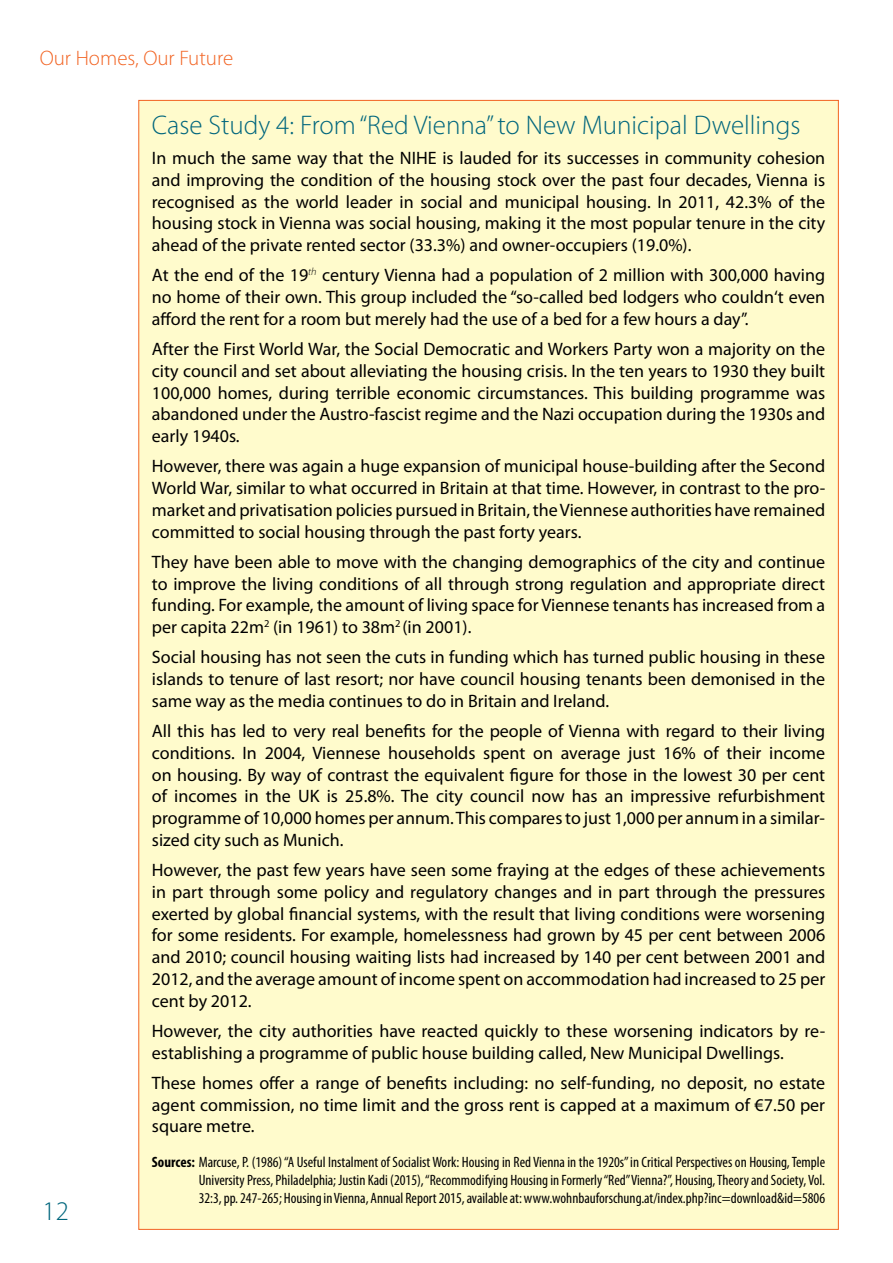
<style>
.page{position:relative;width:893px;height:1263px;background:#fff}
.page>*{position:absolute;margin:0;border:0;box-sizing:border-box;transform-origin:0 0}
.t1{font:300 27px "Myriad Pro";color:#00667d}
.t2{font:300 21px "Myriad Pro";color:#f26322}
.t3{font:18px/21.8px "Myriad Pro";color:#000;text-align:justify}
.t4{font:condensed 15px/18px "Myriad Pro";color:#000;text-align:justify}
.s1{font-weight:700}
</style>
<div class="page">
<div style="left:139px;top:100px;width:699px;height:1129px;background:#fffbcc"></div>
<p class="t2" style="left:40px;top:45px;width:195px">Our Homes, Our Future</p>
<h1 class="t1" style="left:43px;top:1195px;width:28px">12</h1>
<h1 class="t1" style="left:152px;top:109px;width:650px">Case Study 4: From “Red Vienna” to New Municipal Dwellings</h1>
<p class="t3" style="left:152px;top:147px;width:675px">In much the same way that the NIHE is lauded for its successes in community cohesion and improving the condition of the housing stock over the past four decades, Vienna is recognised as the world leader in social and municipal housing. In 2011, 42.3% of the housing stock in Vienna was social housing, making it the most popular tenure in the city ahead of the private rented sector (33.3%) and owner-occupiers (19.0%).</p>
<p class="t3" style="left:152px;top:264px;width:675px">At the end of the 19<sup>th</sup> century Vienna had a population of 2 million with 300,000 having no home of their own. This group included the “so-called bed lodgers who couldn‘t even afford the rent for a room but merely had the use of a bed for a few hours a day”.</p>
<p class="t3" style="left:152px;top:338px;width:675px">After the First World War, the Social Democratic and Workers Party won a majority on the city council and set about alleviating the housing crisis. In the ten years to 1930 they built 100,000 homes, during terrible economic circumstances. This building programme was abandoned under the Austro-fascist regime and the Nazi occupation during the 1930s and early 1940s.</p>
<p class="t3" style="left:152px;top:455px;width:675px">However, there was again a huge expansion of municipal house-building after the Second World War, similar to what occurred in Britain at that time. However, in contrast to the pro&shy;market and privatisation policies pursued in Britain, the Viennese authorities have remained committed to social housing through the past forty years.</p>
<p class="t3" style="left:152px;top:551px;width:675px">They have been able to move with the changing demographics of the city and continue to improve the living conditions of all through strong regulation and appropriate direct funding. For example, the amount of living space for Viennese tenants has increased from a per capita 22m<sup>2</sup> (in 1961) to 38m<sup>2</sup> (in 2001).</p>
<p class="t3" style="left:152px;top:646px;width:675px">Social housing has not seen the cuts in funding which has turned public housing in these islands to tenure of last resort; nor have council housing tenants been demonised in the same way as the media continues to do in Britain and Ireland.</p>
<p class="t3" style="left:152px;top:720px;width:675px">All this has led to very real benefits for the people of Vienna with regard to their living conditions. In 2004, Viennese households spent on average just 16% of their income on housing. By way of contrast the equivalent figure for those in the lowest 30 per cent of incomes in the UK is 25.8%. The city council now has an impressive refurbishment programme of 10,000 homes per annum. This compares to just 1,000 per annum in a similar&shy;sized city such as Munich.</p>
<p class="t3" style="left:152px;top:859px;width:675px">However, the past few years have seen some fraying at the edges of these achievements in part through some policy and regulatory changes and in part through the pressures exerted by global financial systems, with the result that living conditions were worsening for some residents. For example, homelessness had grown by 45 per cent between 2006 and 2010; council housing waiting lists had increased by 140 per cent between 2001 and 2012, and the average amount of income spent on accommodation had increased to 25 per cent by 2012.</p>
<p class="t3" style="left:152px;top:1020px;width:675px">However, the city authorities have reacted quickly to these worsening indicators by re&shy;establishing a programme of public house building called, New Municipal Dwellings.</p>
<p class="t3" style="left:152px;top:1072px;width:675px">These homes offer a range of benefits including: no self-funding, no deposit, no estate agent commission, no time limit and the gross rent is capped at a maximum of €7.50 per square metre.</p>
<p class="t4" style="left:199px;top:1153px;width:628px;text-indent:-47px"><span class="s1">Sources:</span> Marcuse, P. (1986) “A Useful Instalment of Socialist Work: Housing in Red Vienna in the 1920s” in Critical Perspectives on Housing, Temple University Press, Philadelphia; Justin Kadi (2015), “Recommodifying Housing in Formerly “Red” Vienna?”, Housing, Theory and Society, Vol.<br>32:3, pp. 247-265; Housing in Vienna, Annual Report 2015, available at: www.wohnbauforschung.at/index.php?inc=download&amp;id=5806</p>
</div>
